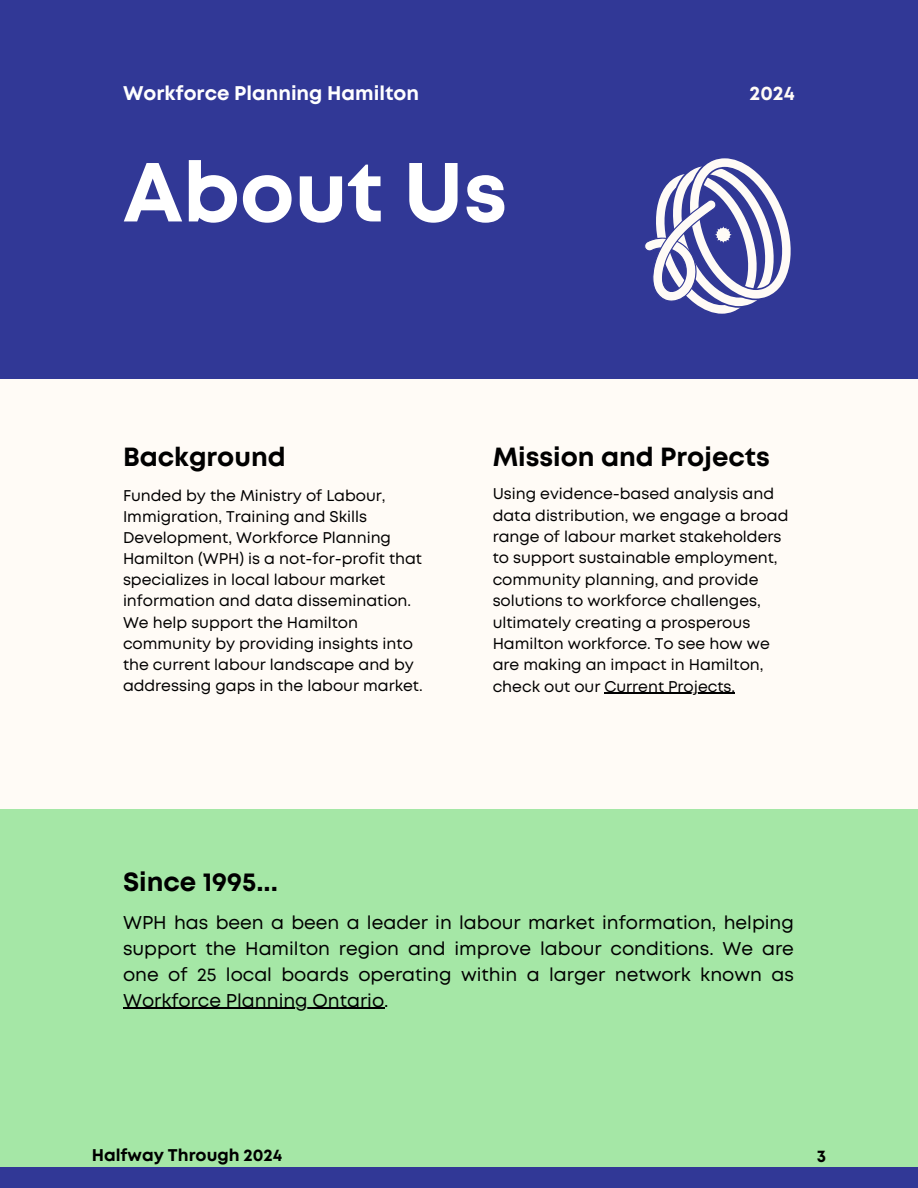
<style>
.page{position:relative;width:918px;height:1188px;background:#a5e7a6}
.page>*{position:absolute;margin:0;border:0;box-sizing:border-box;transform-origin:0 0}
.t1{font:700 83.55px "Mont";color:#fff}
.t2{font:700 26.25px "Mont";color:#000}
.t3{font:700 19.8px "Mont";color:#fff}
.t4{font:700 19.8px "Mont";color:#fffbf6}
.t5{font:18.45px/25.8px "Mont";color:#000;text-align:justify}
.t6{font:700 16.95px "Mont";color:#000}
.t7{font:15.45px/21.1px "Mont";color:#000}
</style>
<div class="page">
<div style="left:0;top:0;width:918px;height:383px;background:#313896"></div>
<div style="left:0;top:379px;width:918px;height:430px;background:#fffbf6"></div>
<div style="left:0;top:1167px;width:918px;height:21px;background:#313896"></div>
<svg style="left:645px;top:158px;width:146px;height:156px"></svg>
<hr style="left:123px;top:1008px;width:261px;height:1px;background:#000">
<hr style="left:604px;top:693px;width:131px;height:1px;background:#000">
<h1 class="t3" style="left:123px;top:86px;width:298px">Workforce Planning Hamilton</h1>
<h3 class="t4" style="left:750px;top:86px;width:47px">2024</h3>
<p class="t1" style="left:123px;top:161px;width:386px">About Us</p>
<p class="t2" style="left:123px;top:447px;width:164px">Background</p>
<h3 class="t7" style="left:123px;top:486px;width:301px">Funded by the Ministry of Labour, Immigration, Training and Skills Development, Workforce Planning Hamilton (WPH) is a not-for-profit that specializes in local labour market information and data dissemination.<br>We help support the Hamilton community by providing insights into the current labour landscape and by addressing gaps in the labour market.</h3>
<p class="t2" style="left:123px;top:872px;width:156px">Since 1995...</p>
<h2 class="t2" style="left:493px;top:447px;width:279px">Mission and Projects</h2>
<p class="t7" style="left:493px;top:484px;width:297px">Using evidence-based analysis and data distribution, we engage a broad range of labour market stakeholders to support sustainable employment, community planning, and provide solutions to workforce challenges, ultimately creating a prosperous Hamilton workforce. To see how we are making an impact in Hamilton, check out our Current Projects.</p>
<p class="t5" style="left:123px;top:911px;width:672px">WPH has been a been a leader in labour market information, helping support the Hamilton region and improve labour conditions. We are one of 25 local boards operating within a larger network known as</p>
<h2 class="t5" style="left:123px;top:989px;width:267px">Workforce Planning Ontario.</h2>
<h4 class="t6" style="left:92px;top:1149px;width:192px">Halfway Through 2024</h4>
<h5 class="t6" style="left:817px;top:1149px;width:11px">3</h5>
</div>
